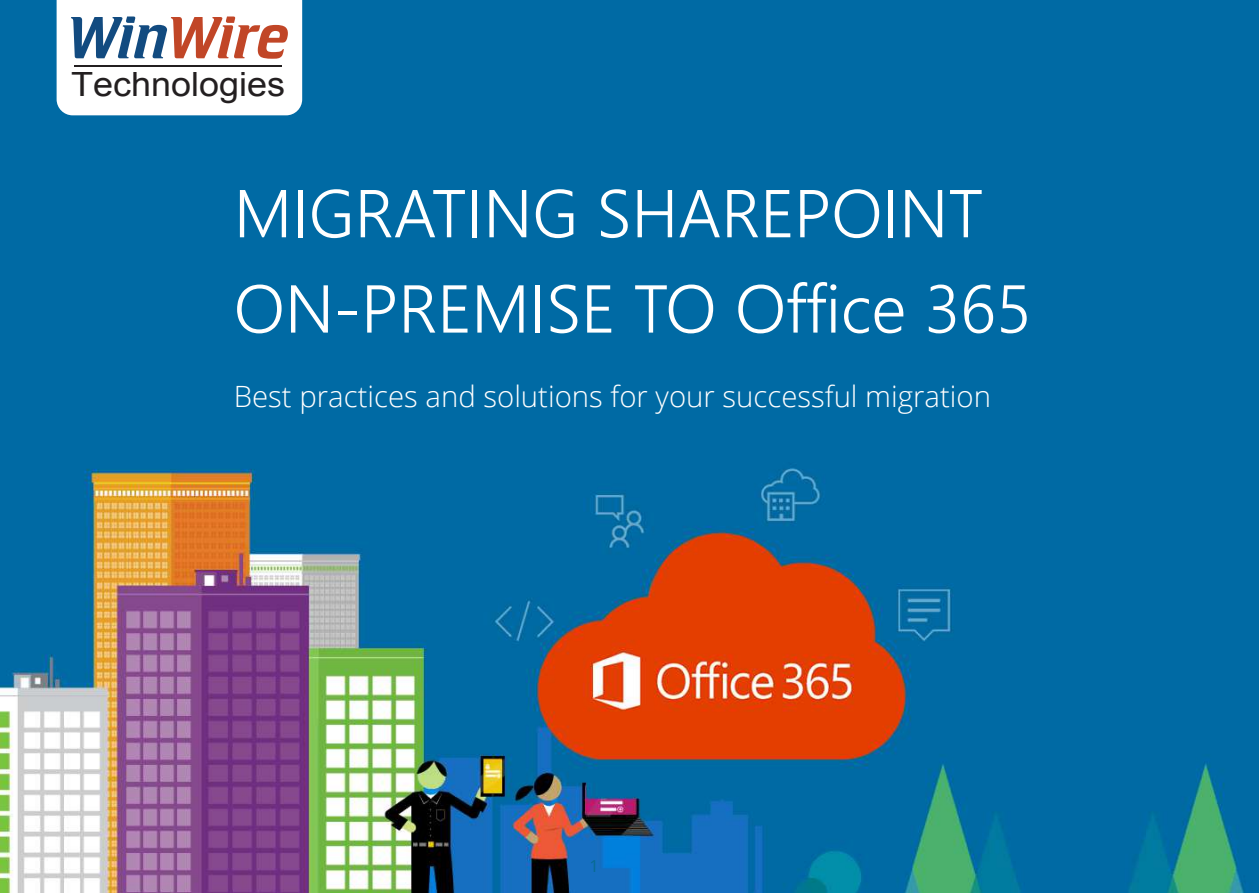
<style>
.page{position:relative;width:1259px;height:893px;background:#fff}
.page>*{position:absolute;margin:0;border:0;box-sizing:border-box;transform-origin:0 0}
.t1{font:300 67.5px/95.2px "Segoe UI";color:#fff}
.t2{font:33.45px "Arial";color:#231f20;scale:1.08 1}
.t3{font:300 29.4px "Open Sans";color:#fff}
.t4{font:16.5px "Open Sans";color:#086b91}
</style>
<div class="page">
<img style="left:0;top:0;width:1259px;height:893px">
<svg style="left:57px;top:0;width:245px;height:115px"></svg>
<hr style="left:74px;top:65px;width:208px;height:2px;background:#231f20">
<p class="t2" style="left:71px;top:61px;width:200px">Technologies</p>
<h1 class="t1" style="left:234px;top:164px;width:799px">MIGRATING SHAREPOINT<br>ON-PREMISE TO Office 365</h1>
<p class="t3" style="left:234px;top:376px;width:759px">Best practices and solutions for your successful migration</p>
<p class="t4" style="left:589px;top:854px;width:11px">1</p>
</div>
